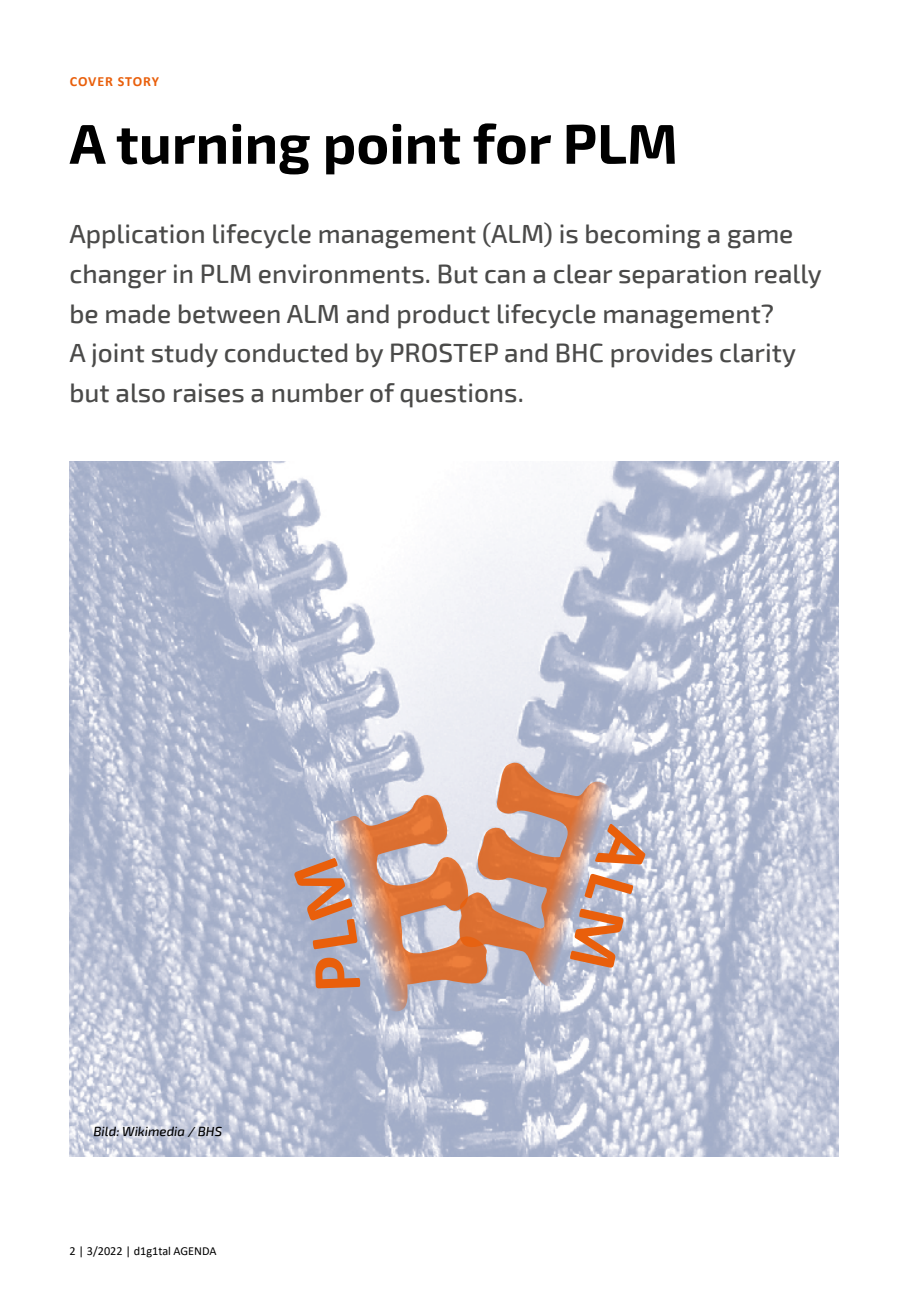
<style>
.page{position:relative;width:913px;height:1315px;background:#fff}
.page>*{position:absolute;margin:0;border:0;box-sizing:border-box;transform-origin:0 0}
.t1{font:700 56px "Exo 2";color:#000}
.t2{font:500 26.25px/39.7px "Exo 2";color:#4a4a49}
.t3{font:700 14px "Calibri";letter-spacing:.06em;color:#e95f0b}
.t4{font:italic 500 13.12px "Exo 2";color:#000}
.t5{font:12.25px "Calibri";color:#000}
</style>
<div class="page">
<img style="left:69px;top:461px;width:769px;height:695px">
<svg style="left:293px;top:761px;width:358px;height:252px;background:#c6b0ae"></svg>
<p class="t3" style="left:70px;top:71px;width:91px">COVER STORY</p>
<h1 class="t1" style="left:69px;top:111px;width:610px">A turning point for PLM</h1>
<p class="t2" style="left:69px;top:215px;width:754px">Application lifecycle management (ALM) is becoming a game changer in PLM environments. But can a clear separation really be made between ALM and product lifecycle management?<br>A joint study conducted by PROSTEP and BHC provides clarity but also raises a number of questions.</p>
<p class="t4" style="left:93px;top:1124px;width:130px">Bild: Wikimedia / BHS</p>
<p class="t5" style="left:69px;top:1242px;width:149px">2 | 3/2022 | d1g1tal AGENDA</p>
</div>
